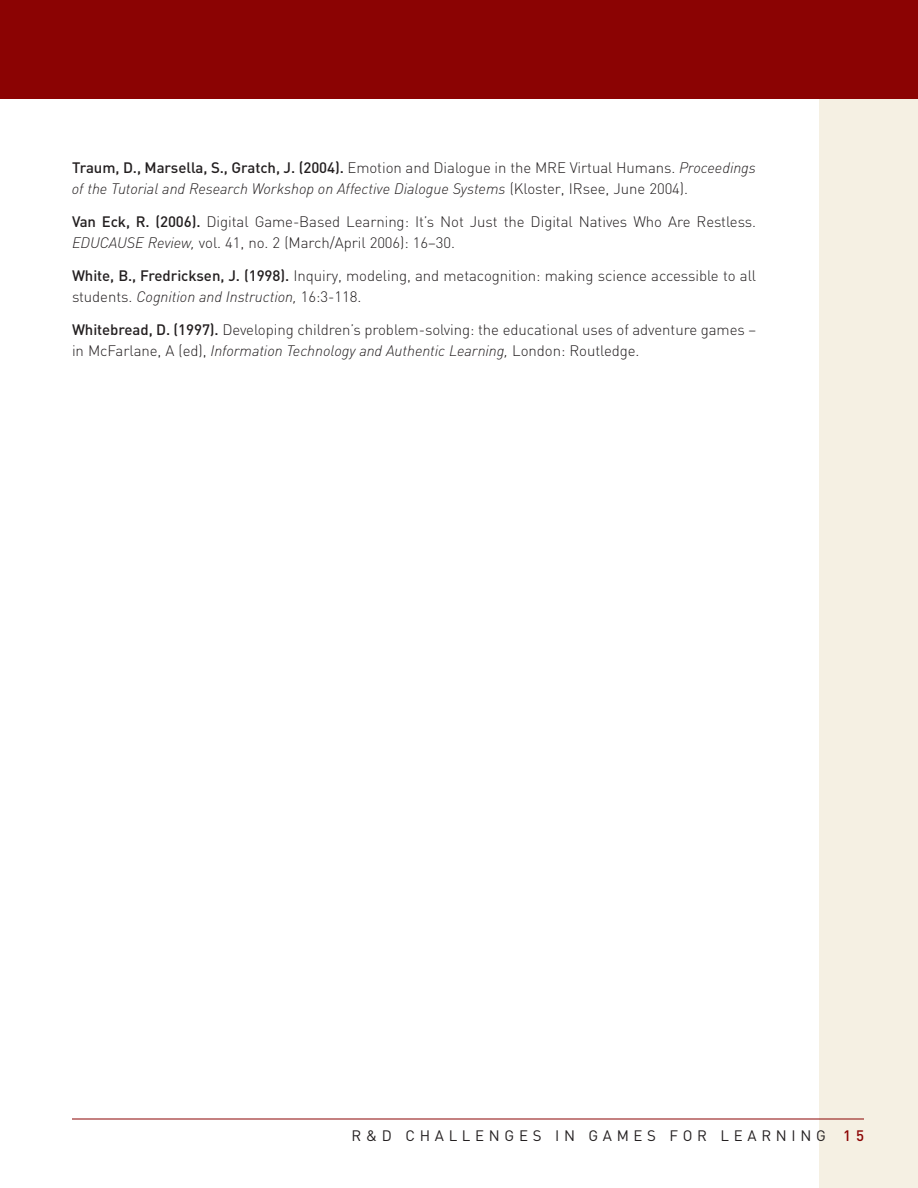
<style>
.page{position:relative;width:918px;height:1188px;background:#fff}
.page>*{position:absolute;margin:0;border:0;box-sizing:border-box;transform-origin:0 0}
.t1{font:300 15px/21px "DIN";letter-spacing:-.005em;color:#231f20}
.t2{font:italic 300 15px/21px "DIN";letter-spacing:-.005em;color:#231f20}
.t3{font:15px "DIN";letter-spacing:.315em;color:#231f20}
.s1{font-weight:500;font-style:normal}
.s2{font-style:normal}
.s3{font-weight:500}
.s4{font-style:italic}
.s5{font-weight:500;color:#8b0303}
</style>
<div class="page">
<div style="left:819px;top:98px;width:99px;height:1090px;background:#f5f0e3"></div>
<hr style="left:72px;top:1119px;width:792px;height:1px;background:#8b0303">
<div style="left:0;top:0;width:918px;height:99px;background:#8b0303"></div>
<p class="t2" style="left:72px;top:157px;width:685px"><span class="s1">Traum, D., Marsella, S., Gratch, J. (2004).</span> <span class="s2">Emotion and Dialogue in the MRE Virtual Humans.</span> Proceedings of the Tutorial and Research Workshop on Affective Dialogue Systems <span class="s2">(Kloster, IRsee, June 2004).</span></p>
<p class="t1" style="left:72px;top:211px;width:686px"><span class="s3">Van Eck, R. (2006).</span> Digital Game-Based Learning: It’s Not Just the Digital Natives Who Are Restless.<br><span class="s4">EDUCAUSE Review,</span> vol. 41, no. 2 (March/April 2006): 16–30.</p>
<p class="t1" style="left:72px;top:265px;width:686px"><span class="s3">White, B., Fredricksen, J. (1998).</span> Inquiry, modeling, and metacognition: making science accessible to all students. <span class="s4">Cognition and Instruction,</span> 16:3-118.</p>
<p class="t1" style="left:72px;top:319px;width:686px"><span class="s3">Whitebread, D. (1997).</span> Developing children’s problem-solving: the educational uses of adventure games – in McFarlane, A (ed), <span class="s4">Information Technology and Authentic Learning,</span> London: Routledge.</p>
<p class="t3" style="left:352px;top:1127px;width:514px">R&amp;D CHALLENGES IN GAMES FOR LEARNING <span class="s5">15</span></p>
</div>
